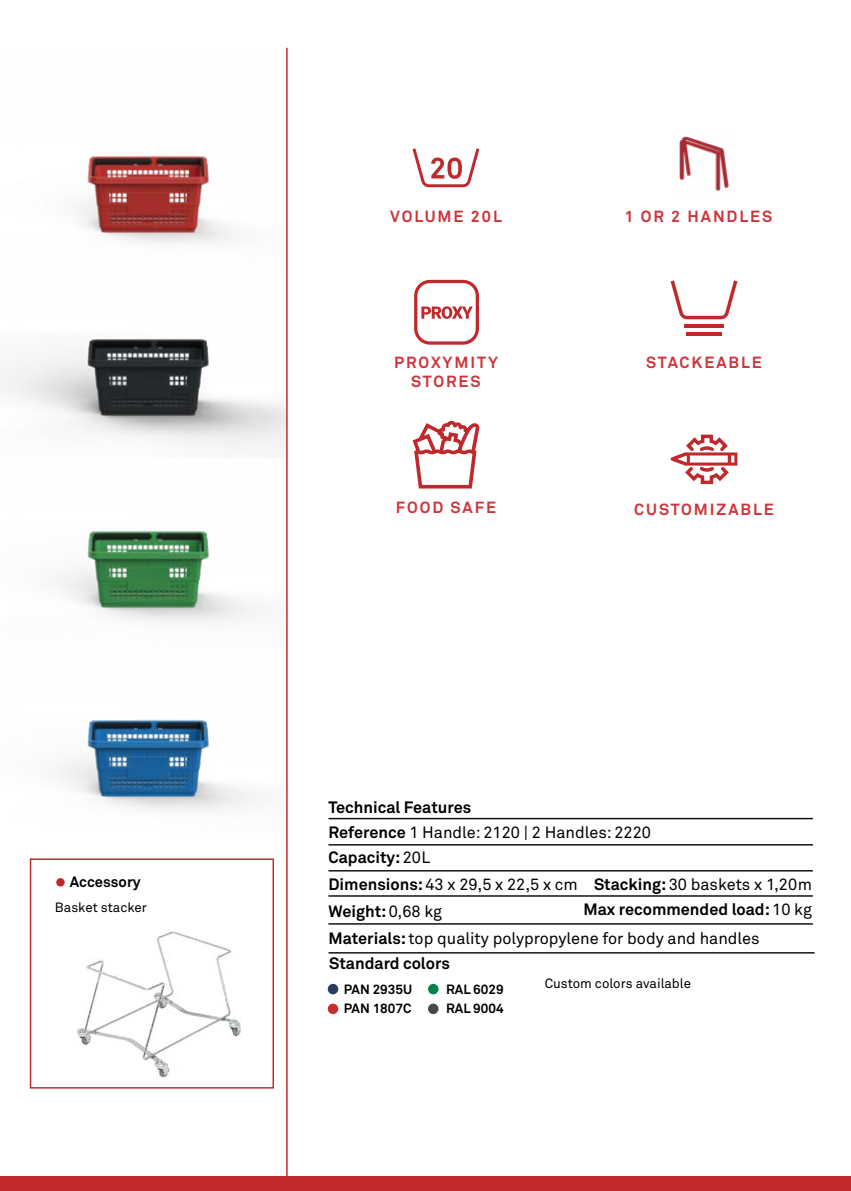
<style>
.page{position:relative;width:851px;height:1191px;background:#fff}
.page>*{position:absolute;margin:0;border:0;box-sizing:border-box;transform-origin:0 0}
.t1{font:700 16.2px/26.2px "Akkurat Pro";color:#000}
.t2{font:16.2px "Akkurat Pro";color:#000}
.t3{font:700 16px "Akkurat Pro";letter-spacing:.12em;color:#ce343a}
.t4{font:700 14.8px "Akkurat Pro";color:#000}
.t5{font:13.4px "Akkurat Pro";color:#000}
.t6{font:700 13.4px/19.4px "Akkurat Pro";color:#000}
.s1{font-weight:400}
.s2{font-weight:700}
</style>
<div class="page">
<img style="left:0;top:338px;width:286px;height:90px">
<img style="left:77px;top:155px;width:160px;height:89px">
<img style="left:59px;top:428px;width:227px;height:188px">
<img style="left:60px;top:616px;width:195px;height:195px">
<hr style="left:286px;top:48px;width:1px;height:1143px;background:#c0292c">
<svg style="left:412px;top:148px;width:67px;height:39px"></svg>
<svg style="left:412px;top:421px;width:67px;height:67px"></svg>
<svg style="left:670px;top:280px;width:67px;height:39px"></svg>
<hr style="left:684px;top:324px;width:39px;height:4px;background:#c0292c">
<hr style="left:686px;top:332px;width:35px;height:4px;background:#c0292c">
<svg style="left:670px;top:434px;width:67px;height:50px"></svg>
<img style="left:679px;top:136px;width:50px;height:55px">
<img style="left:77px;top:931px;width:166px;height:147px">
<svg style="left:414px;top:280px;width:65px;height:65px"></svg>
<div style="left:0;top:1176px;width:850px;height:15px;background:#c0292c"></div>
<hr style="left:328px;top:818px;width:484px;height:1px;background:#12110c">
<hr style="left:328px;top:844px;width:484px;height:1px;background:#12110c">
<hr style="left:328px;top:870px;width:484px;height:1px;background:#12110c">
<hr style="left:328px;top:895px;width:484px;height:1px;background:#12110c">
<hr style="left:328px;top:923px;width:484px;height:1px;background:#12110c">
<div style="left:328px;top:983px;width:10px;height:11px;background:#263d5f;border-radius:50%"></div>
<div style="left:428px;top:983px;width:10px;height:11px;background:#008349;border-radius:50%"></div>
<div style="left:328px;top:1003px;width:10px;height:11px;background:#c62e2d;border-radius:50%"></div>
<div style="left:428px;top:1003px;width:10px;height:11px;background:#494949;border-radius:50%"></div>
<hr style="left:328px;top:952px;width:486px;height:1px;background:#12110c">
<div style="left:56px;top:878px;width:9px;height:8px;background:#c0292c;border-radius:50%"></div>
<div style="left:30px;top:858px;width:244px;height:230px;border:1px solid #c0292c"></div>
<p class="t4" style="left:70px;top:872px;width:72px">Accessory</p>
<p class="t5" style="left:55px;top:899px;width:93px">Basket stacker</p>
<p class="t3" style="left:390px;top:206px;width:113px">VOLUME 20L</p>
<p class="t3" style="left:624px;top:206px;width:149px">1 OR 2 HANDLES</p>
<p class="t3" style="left:394px;top:352px;width:105px">PROXYMITY</p>
<p class="t3" style="left:646px;top:352px;width:117px">STACKEABLE</p>
<p class="t3" style="left:411px;top:371px;width:71px">STORES</p>
<p class="t3" style="left:396px;top:497px;width:102px">FOOD SAFE</p>
<p class="t3" style="left:634px;top:499px;width:141px">CUSTOMIZABLE</p>
<p class="t1" style="left:328px;top:794px;width:324px">Technical Features<br>Reference <span class="s1">1 Handle: 2120 | 2 Handles: 2220<br></span>Capacity: <span class="s1">20L<br></span>Dimensions: <span class="s1">43 x 29,5 x 22,5 x cm<br></span>Weight: <span class="s1">0,68 kg</span></p>
<p class="t1" style="left:329px;top:950px;width:122px">Standard colors</p>
<p class="t6" style="left:344px;top:979px;width:70px">PAN 2935U<br>PAN 1807C</p>
<p class="t6" style="left:446px;top:979px;width:59px">RAL 6029<br>RAL 9004</p>
<p class="t1" style="left:583px;top:872px;width:230px;line-height:25px;text-align:right">Stacking: <span class="s1">30 baskets x 1,20m<br></span>Max recommended load: <span class="s1">10 kg</span></p>
<p class="t2" style="left:328px;top:929px;width:432px"><span class="s2">Materials:</span> top quality polypropylene for body and handles</p>
<p class="t5" style="left:544px;top:975px;width:148px">Custom colors available</p>
</div>
